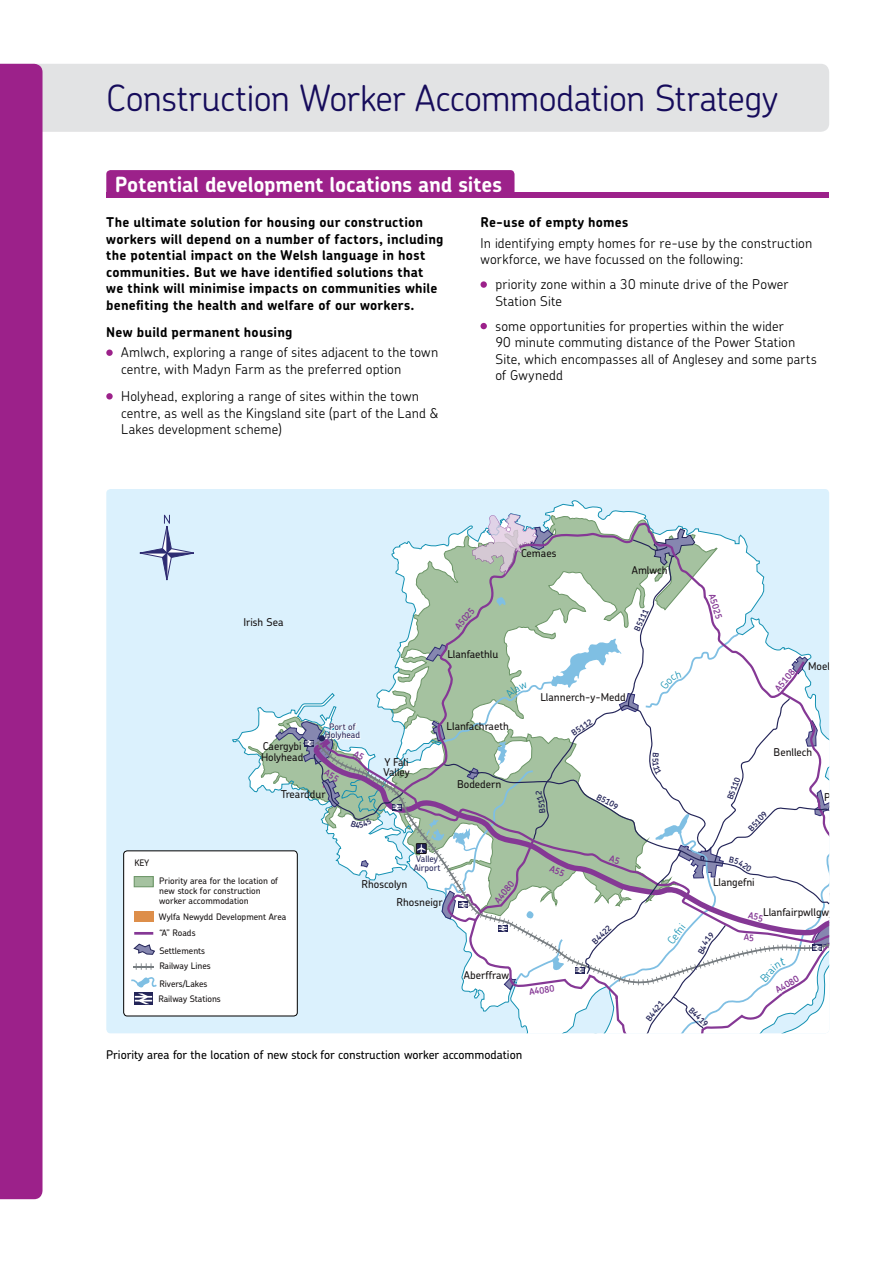
<style>
.page{position:relative;width:893px;height:1263px;background:#fff}
.page>*{position:absolute;margin:0;border:0;box-sizing:border-box;transform-origin:0 0}
.t1{font:300 36px "Chevin Std";letter-spacing:-.015em;color:#160c5b}
.t2{font:700 21px "Chevin Std";letter-spacing:-.01em;color:#fff}
.t3{font:300 13.5px/16.5px "Chevin Std";letter-spacing:.015em;color:#000}
.t4{font:700 13.5px/16.5px "Chevin Std";letter-spacing:.015em;color:#000}
.t5{font:500 12px "Chevin Std";color:#000}
.t6{font:500 10.8px/10.5px "Chevin Std";color:#161212}
.t7{font:300 10.8px "Chevin Std";color:#1491b2}
.t8{font:500 9px/9.9px "Chevin Std";color:#161212}
.t9{font:500 9px/8.7px "Chevin Std";color:#232458}
.t10{font:600 9px "Chevin Std";color:#853895}
.t11{font:600 8.1px "Chevin Std";color:#232458}
</style>
<div class="page">
<div style="left:43px;top:64px;width:786px;height:68px;background:#e2e3e4"></div>
<div style="left:0;top:64px;width:43px;height:1135px;background:#9c218a"></div>
<div style="left:106px;top:170px;width:408px;height:28px;background:#9c218a;border-radius:4px"></div>
<svg style="left:106px;top:192px;width:723px;height:6px"></svg>
<div style="left:106px;top:349px;width:7px;height:7px;background:#9c218a;border-radius:50%"></div>
<div style="left:106px;top:393px;width:7px;height:6px;background:#9c218a;border-radius:50%"></div>
<div style="left:480px;top:281px;width:7px;height:7px;background:#9c218a;border-radius:50%"></div>
<div style="left:480px;top:323px;width:7px;height:6px;background:#9c218a;border-radius:50%"></div>
<div style="left:106px;top:489px;width:723px;height:544px;background:#dbf1fd"></div>
<svg style="left:368px;top:500px;width:461px;height:13px;background:#d9f0fb"></svg>
<div style="left:124px;top:851px;width:173px;height:165px;background:#fff;border-radius:4px"></div>
<div style="left:134px;top:911px;width:19px;height:11px;background:#dd8e4a"></div>
<hr style="left:134px;top:932px;width:19px;height:3px;background:#853895">
<svg style="left:133px;top:943px;width:22px;height:12px"></svg>
<svg style="left:136px;top:963px;width:16px;height:7px"></svg>
<hr style="left:133px;top:965px;width:21px;height:2px;background:#767c80">
<div style="left:134px;top:876px;width:19px;height:11px;background:#a5c2a0"></div>
<div style="left:134px;top:876px;width:19px;height:11px;border:1px solid #6c9567"></div>
<svg style="left:134px;top:1004px;width:19px;height:1px"></svg>
<svg style="left:131px;top:977px;width:26px;height:27px"></svg>
<div style="left:123px;top:850px;width:175px;height:166px;border:1px solid #000;border-radius:4px"></div>
<svg style="left:139px;top:515px;width:59px;height:69px;background:#c8dbed"></svg>
<svg style="left:233px;top:513px;width:596px;height:520px"></svg>
<h1 class="t1" style="left:106px;top:74px;width:673px">Construction Worker Accommodation Strategy</h1>
<h2 class="t2" style="left:115px;top:170px;width:389px">Potential development locations and sites</h2>
<p class="t4" style="left:106px;top:214px;width:339px">The ultimate solution for housing our construction workers will depend on a number of factors, including the potential impact on the Welsh language in host communities. But we have identified solutions that we think will minimise impacts on communities while benefiting the health and welfare of our workers.</p>
<p class="t4" style="left:106px;top:323px;width:188px">New build permanent housing</p>
<p class="t3" style="left:121px;top:344px;width:319px">Amlwch, exploring a range of sites adjacent to the town centre, with Madyn Farm as the preferred option</p>
<p class="t3" style="left:121px;top:387px;width:319px">Holyhead, exploring a range of sites within the town centre, as well as the Kingsland site (part of the Land &amp;<br>Lakes development scheme)</p>
<p class="t4" style="left:480px;top:214px;width:149px">Re-use of empty homes</p>
<p class="t3" style="left:480px;top:234px;width:333px">In identifying empty homes for re-use by the construction workforce, we have focussed on the following:</p>
<p class="t3" style="left:495px;top:276px;width:295px">priority zone within a 30 minute drive of the Power<br>Station Site</p>
<p class="t3" style="left:495px;top:317px;width:323px">some opportunities for properties within the wider<br>90 minute commuting distance of the Power Station Site, which encompasses all of Anglesey and some parts of Gwynedd</p>
<p class="t6" style="left:243px;top:617px;width:42px">Irish Sea</p>
<p class="t9" style="left:325px;top:722px;width:37px;text-align:center">Port of<br>Holyhead</p>
<p class="t6" style="left:261px;top:740px;width:44px">Caergybi<br>Holyhead</p>
<p class="t6" style="left:281px;top:788px;width:46px">Trearddur</p>
<p class="t6" style="left:383px;top:756px;width:28px">Y Fali<br>Valley</p>
<p class="t6" style="left:521px;top:547px;width:37px">Cemaes</p>
<p class="t6" style="left:447px;top:648px;width:52px">Llanfaethlu</p>
<p class="t6" style="left:632px;top:565px;width:37px">Amlwch</p>
<p class="t11" style="left:632px;top:628px;width:25px;rotate:-65deg">B5 11</p>
<p class="t6" style="left:447px;top:720px;width:64px">Llanfachraeth</p>
<p class="t6" style="left:540px;top:691px;width:87px">Llannerch-y-Medd</p>
<p class="t6" style="left:457px;top:779px;width:46px">Bodedern</p>
<p class="t11" style="left:600px;top:791px;width:25px;rotate:29deg">B5109</p>
<p class="t10" style="left:718px;top:593px;width:27px;rotate:73deg">A5025</p>
<p class="t11" style="left:725px;top:797px;width:25px;rotate:-69deg">B5110</p>
<p class="t10" style="left:772px;top:686px;width:27px;rotate:-49deg">A 108</p>
<p class="t6" style="left:808px;top:661px;width:36px">Moelfre</p>
<p class="t6" style="left:773px;top:747px;width:40px">Benllech</p>
<p class="t8" style="left:134px;top:858px;width:16px">KEY</p>
<p class="t8" style="left:159px;top:876px;width:120px">Priority area for the location of new stock for construction worker accommodation</p>
<p class="t8" style="left:159px;top:908px;width:129px;line-height:16.5px">Wylfa Newydd Development Area “A” Roads</p>
<p class="t8" style="left:159px;top:942px;width:53px;line-height:15.5px">Settlements<br>Railway Lines</p>
<p class="t8" style="left:158px;top:975px;width:64px;line-height:15.8px">Rivers/Lakes<br>Railway Stations</p>
<p class="t9" style="left:414px;top:854px;width:28px">Valley<br>Airport</p>
<p class="t6" style="left:397px;top:874px;width:47px;line-height:18.5px;text-indent:-35px">Rhoscolyn<br>Rhosneigr</p>
<p class="t6" style="left:464px;top:970px;width:47px">Aberffraw</p>
<p class="t10" style="left:529px;top:986px;width:27px;rotate:-7deg">A4080</p>
<p class="t5" style="left:106px;top:1046px;width:418px">Priority area for the location of new stock for construction worker accommodation</p>
<p class="t11" style="left:590px;top:939px;width:25px;rotate:-45deg">B4422</p>
<p class="t7" style="left:664px;top:938px;width:23px;rotate:-53deg">Cefni</p>
<p class="t6" style="left:713px;top:877px;width:43px">Llangefni</p>
<p class="t6" style="left:763px;top:907px;width:94px">Llanfairpwllgwyngyll</p>
<p class="t11" style="left:694px;top:1005px;width:25px;rotate:44deg">B 419</p>
<p class="t10" style="left:773px;top:985px;width:27px;rotate:-30deg">A4080</p>
</div>
